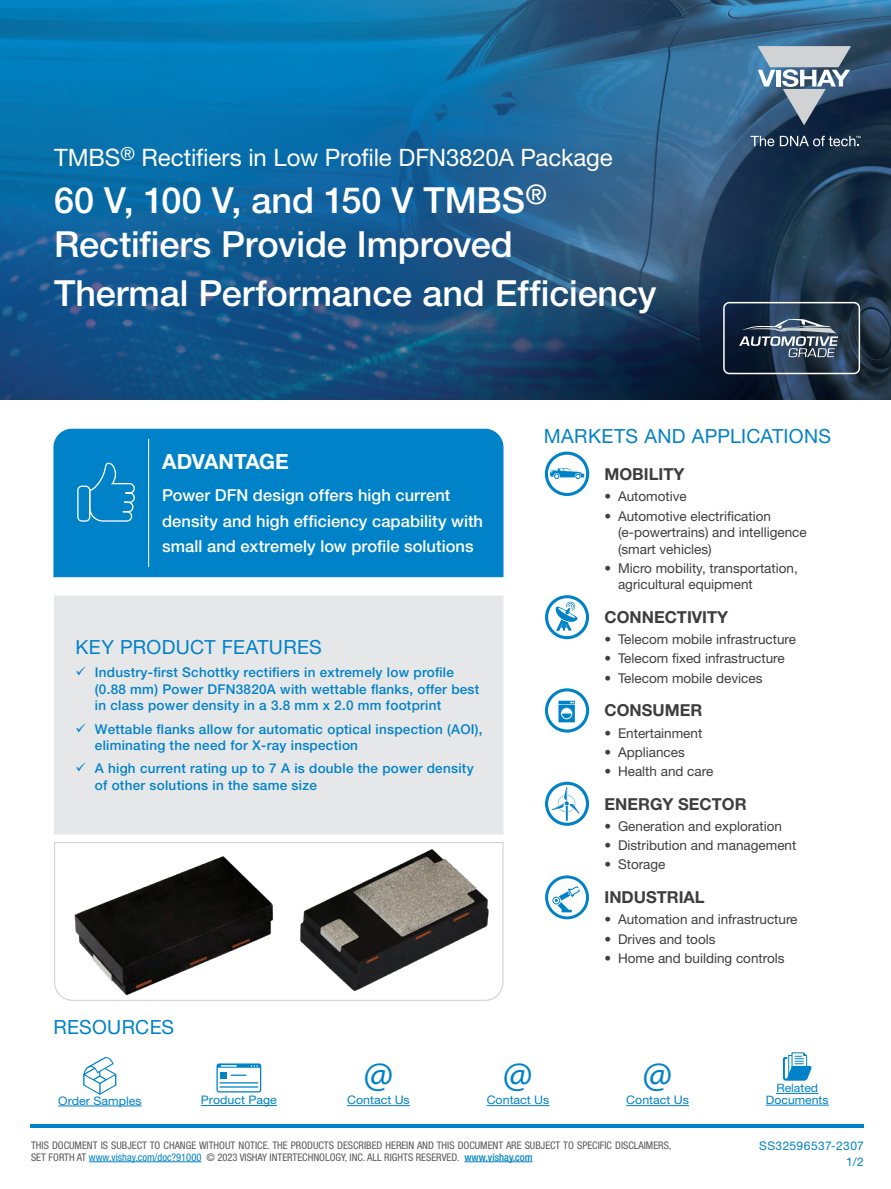
<style>
.page{position:relative;width:891px;height:1189px;background:#fff}
.page>*{position:absolute;margin:0;border:0;box-sizing:border-box;transform-origin:0 0}
.t1{font:39.9px "Myriad Pro";color:#0082c8}
.t2{font:500 36px/43.2px "Helvetica Neue LT Std";letter-spacing:-.005em;color:#fff}
.t3{font:24px "Helvetica Neue LT Std";letter-spacing:-.005em;color:#fff}
.t4{font:700 21px "Helvetica Neue LT Std";letter-spacing:-.01em;color:#fff}
.t5{font:19.5px "Helvetica Neue LT Std";letter-spacing:.015em;color:#0082c8}
.t6{font:500 16.5px/25.5px "Helvetica Neue LT Std";letter-spacing:.005em;color:#fff}
.t7{font:700 16.5px "Helvetica Neue LT Std";color:#3e3e3f}
.t8{font:13.5px/16.5px "Helvetica Neue LT Std";color:#3e3e3f}
.t9{font:500 13.5px/16.5px "Helvetica Neue LT Std";letter-spacing:.02em;color:#0082c8}
.t10{font:12px "Helvetica Neue LT Std";letter-spacing:.035em;color:#0082c8}
.t11{font:11.7px "Helvetica Neue LT Std";color:#0082c8;scale:1.06 1}
.t12{font:11.55px "Helvetica Neue LT Std";color:#0082c8;scale:1.06 1}
.t13{font:condensed 10.5px/12px "Helvetica Neue LT Std";color:#57585a}
.s1{color:#0082c8}
.s2{font-weight:500;color:#0082c8}
</style>
<div class="page">
<hr style="left:89px;top:1161px;width:112px;height:1px;background:#0082c8">
<hr style="left:464px;top:1161px;width:69px;height:1px;background:#0082c8">
<hr style="left:30px;top:1124px;width:834px;height:3px;background:#0082c8">
<img style="left:0;top:0;width:891px;height:400px">
<svg style="left:751px;top:136px;width:23px;height:10px"></svg>
<svg style="left:780px;top:136px;width:81px;height:10px"></svg>
<svg style="left:758px;top:46px;width:93px;height:79px;background:#7a8c9f"></svg>
<div style="left:55px;top:596px;width:448px;height:237px;background:#e6e7e9"></div>
<div style="left:54px;top:595px;width:450px;height:239px;border:1px solid #e6e7e9"></div>
<div style="left:53px;top:428px;width:451px;height:149px;background:#0082c8"></div>
<svg style="left:77px;top:462px;width:58px;height:59px;background:#198ecd"></svg>
<hr style="left:148px;top:438px;width:1px;height:129px;background:#fff">
<svg style="left:54px;top:842px;width:450px;height:159px"></svg>
<svg style="left:545px;top:451px;width:44px;height:45px"></svg>
<svg style="left:545px;top:875px;width:44px;height:44px"></svg>
<div style="left:723px;top:302px;width:137px;height:72px;border:2px solid #fff;border-radius:5px"></div>
<svg style="left:739px;top:319px;width:99px;height:38px;background:#536273"></svg>
<hr style="left:347px;top:1104px;width:63px;height:1px;background:#0082c8">
<hr style="left:487px;top:1104px;width:62px;height:1px;background:#0082c8">
<hr style="left:626px;top:1104px;width:63px;height:1px;background:#0082c8">
<hr style="left:58px;top:1105px;width:84px;height:1px;background:#0082c8">
<svg style="left:83px;top:1057px;width:34px;height:38px"></svg>
<svg style="left:545px;top:781px;width:44px;height:44px"></svg>
<svg style="left:545px;top:595px;width:44px;height:44px"></svg>
<svg style="left:545px;top:688px;width:44px;height:44px"></svg>
<svg style="left:783px;top:1052px;width:29px;height:28px"></svg>
<hr style="left:776px;top:1092px;width:42px;height:1px;background:#0082c8">
<hr style="left:766px;top:1104px;width:63px;height:1px;background:#0082c8">
<hr style="left:201px;top:1104px;width:76px;height:1px;background:#0082c8">
<svg style="left:217px;top:1063px;width:44px;height:29px"></svg>
<h3 class="t3" style="left:54px;top:143px;width:560px">TMBS<sup>®</sup> Rectifiers in Low Profile DFN3820A Package</h3>
<h2 class="t2" style="left:54px;top:178px;width:495px">60 V, 100 V, and 150 V TMBS<sup>®<br></sup>Rectifiers Provide Improved</h2>
<h2 class="t2" style="left:54px;top:271px;width:604px">Thermal Performance and Efficiency</h2>
<h3 class="t4" style="left:162px;top:448px;width:128px">ADVANTAGE</h3>
<p class="t6" style="left:162px;top:482px;width:322px">Power DFN design offers high current density and high efficiency capability with small and extremely low profile solutions</p>
<h3 class="t5" style="left:75px;top:635px;width:248px">KEY PRODUCT FEATURES</h3>
<p class="t9" style="left:95px;top:664px;width:386px">Industry-first Schottky rectifiers in extremely low profile (0.88 mm) Power DFN3820A with wettable flanks, offer best in class power density in a 3.8 mm x 2.0 mm footprint</p>
<p class="t9" style="left:95px;top:720px;width:389px">Wettable flanks allow for automatic optical inspection (AOI), eliminating the need for X-ray inspection</p>
<p class="t9" style="left:95px;top:760px;width:380px">A high current rating up to 7 A is double the power density of other solutions in the same size</p>
<h3 class="t5" style="left:54px;top:1014px;width:122px">RESOURCES</h3>
<h1 class="t1" style="left:363px;top:1049px;width:31px">@</h1>
<h3 class="t5" style="left:544px;top:424px;width:289px">MARKETS AND APPLICATIONS</h3>
<p class="t7" style="left:605px;top:464px;width:82px">MOBILITY</p>
<p class="t8" style="left:605px;top:488px;width:84px">• Automotive</p>
<p class="t8" style="left:618px;top:507px;width:190px;text-indent:-14px">• Automotive electrification (e-powertrains) and intelligence (smart vehicles)</p>
<p class="t8" style="left:618px;top:559px;width:181px;text-indent:-14px">• Micro mobility, transportation, agricultural equipment</p>
<p class="t7" style="left:605px;top:606px;width:125px">CONNECTIVITY</p>
<p class="t8" style="left:605px;top:630px;width:193px">• Telecom mobile infrastructure</p>
<p class="t8" style="left:605px;top:650px;width:182px">• Telecom fixed infrastructure</p>
<p class="t8" style="left:605px;top:669px;width:160px">• Telecom mobile devices</p>
<p class="t7" style="left:605px;top:700px;width:99px">CONSUMER</p>
<p class="t8" style="left:605px;top:724px;width:99px">• Entertainment</p>
<p class="t8" style="left:605px;top:743px;width:82px">• Appliances</p>
<p class="t8" style="left:605px;top:762px;width:110px">• Health and care</p>
<p class="t7" style="left:605px;top:793px;width:144px">ENERGY SECTOR</p>
<p class="t8" style="left:605px;top:817px;width:179px">• Generation and exploration</p>
<p class="t8" style="left:605px;top:836px;width:193px">• Distribution and management</p>
<p class="t8" style="left:605px;top:855px;width:62px">• Storage</p>
<p class="t7" style="left:605px;top:886px;width:102px">INDUSTRIAL</p>
<p class="t8" style="left:605px;top:910px;width:195px">• Automation and infrastructure</p>
<p class="t8" style="left:605px;top:930px;width:113px">• Drives and tools</p>
<p class="t8" style="left:605px;top:949px;width:182px">• Home and building controls</p>
<h1 class="t1" style="left:503px;top:1049px;width:31px">@</h1>
<h1 class="t1" style="left:643px;top:1049px;width:31px">@</h1>
<p class="t12" style="left:776px;top:1080px;width:41px">Related</p>
<p class="t11" style="left:58px;top:1093px;width:80px">Order Samples</p>
<p class="t11" style="left:201px;top:1092px;width:73px">Product Page</p>
<p class="t12" style="left:766px;top:1092px;width:61px">Documents</p>
<p class="t11" style="left:347px;top:1092px;width:61px">Contact Us</p>
<p class="t11" style="left:487px;top:1092px;width:61px">Contact Us</p>
<p class="t11" style="left:626px;top:1092px;width:61px">Contact Us</p>
<p class="t13" style="left:31px;top:1138px;width:642px">THIS DOCUMENT IS SUBJECT TO CHANGE WITHOUT NOTICE. THE PRODUCTS DESCRIBED HEREIN AND THIS DOCUMENT ARE SUBJECT TO SPECIFIC DISCLAIMERS,<br>SET FORTH AT <span class="s1">www.vishay.com/doc?91000</span> © 2023 VISHAY INTERTECHNOLOGY, INC. ALL RIGHTS RESERVED. <span class="s2">www.vishay.com</span></p>
<p class="t10" style="left:759px;top:1137px;width:106px">SS32596537-2307</p>
<p class="t10" style="left:846px;top:1154px;width:19px">1/2</p>
</div>
